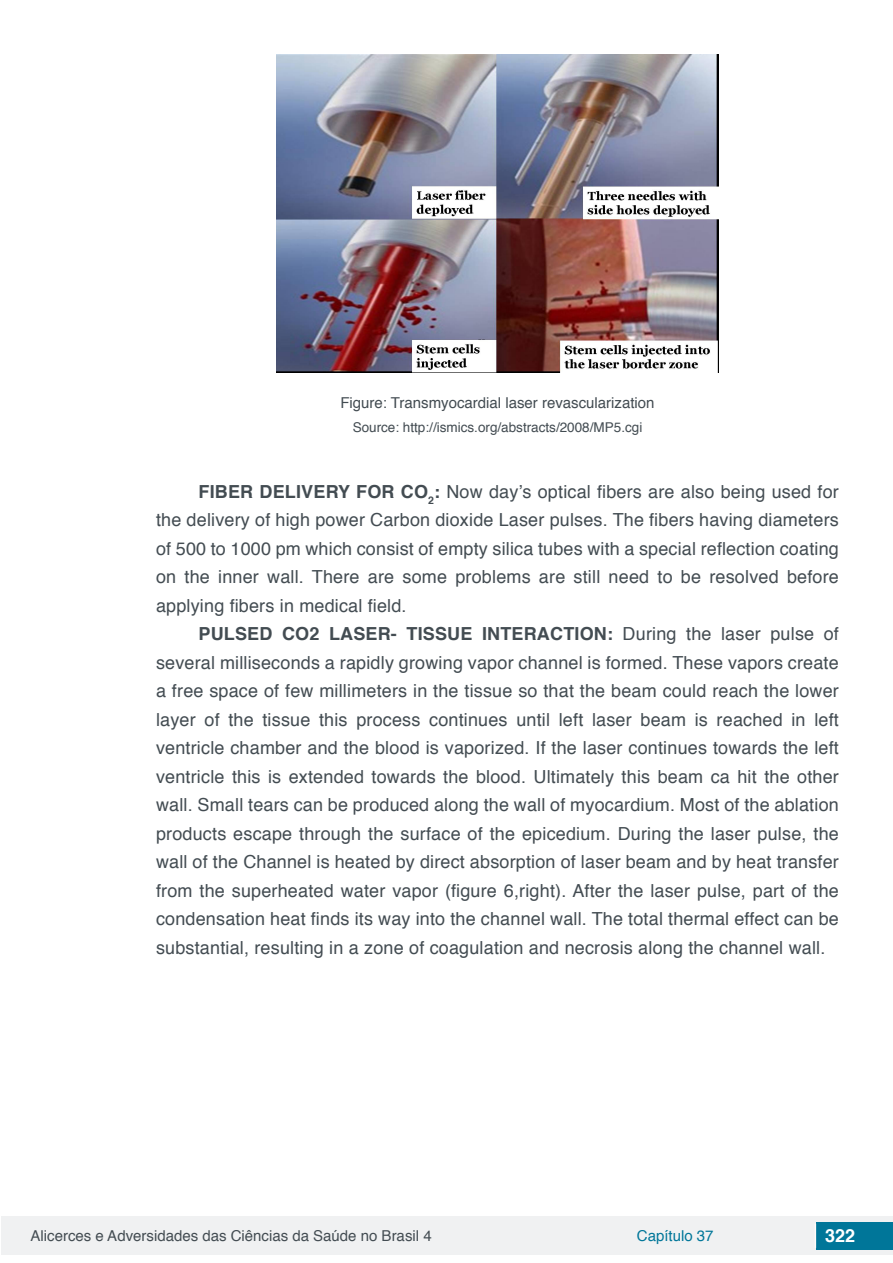
<style>
.page{position:relative;width:893px;height:1263px;background:#fff}
.page>*{position:absolute;margin:0;border:0;box-sizing:border-box;transform-origin:0 0}
.txt{font:18px/28.5px "Helvetica";letter-spacing:.01em;color:#434c52;text-align:justify}
.t1{font:700 18px "Helvetica";color:#fff}
.info_tab_gra_imag{font:15px "Helvetica";color:#434c52}
.t2{font:15px "Helvetica";color:#007699}
.fonte_tab_gra_imag{font:13.5px "Helvetica";color:#434c52}
.s1{font-weight:700}
</style>
<div class="page">
<div style="left:1px;top:1216px;width:891px;height:38px;background:#f0f1f2"></div>
<div style="left:816px;top:1222px;width:77px;height:27px;background:#007699"></div>
<svg style="left:815px;top:1224px;width:1px;height:24px"></svg>
<img style="left:277px;top:54px;width:441px;height:318px">
<p class="info_tab_gra_imag" style="left:340px;top:391px;width:316px">Figure: Transmyocardial laser revascularization</p>
<p class="fonte_tab_gra_imag" style="left:353px;top:417px;width:291px">Source: http://ismics.org/abstracts/2008/MP5.cgi</p>
<p class="txt" style="left:156px;top:478px;width:684px;text-indent:43px"><span class="s1">FIBER DELIVERY FOR CO</span><sub>2</sub><span class="s1">:</span> Now day’s optical fibers are also being used for the delivery of high power Carbon dioxide Laser pulses. The fibers having diameters of 500 to 1000 pm which consist of empty silica tubes with a special reflection coating on the inner wall. There are some problems are still need to be resolved before applying fibers in medical field.</p>
<p class="txt" style="left:156px;top:620px;width:684px;text-indent:43px"><span class="s1">PULSED CO2 LASER- TISSUE INTERACTION:</span> During the laser pulse of several milliseconds a rapidly growing vapor channel is formed. These vapors create a free space of few millimeters in the tissue so that the beam could reach the lower layer of the tissue this process continues until left laser beam is reached in left ventricle chamber and the blood is vaporized. If the laser continues towards the left ventricle this is extended towards the blood. Ultimately this beam ca hit the other wall. Small tears can be produced along the wall of myocardium. Most of the ablation products escape through the surface of the epicedium. During the laser pulse, the wall of the Channel is heated by direct absorption of laser beam and by heat transfer from the superheated water vapor (figure 6,right). After the laser pulse, part of the condensation heat finds its way into the channel wall. The total thermal effect can be substantial, resulting in a zone of coagulation and necrosis along the channel wall.</p>
<p class="info_tab_gra_imag" style="left:31px;top:1224px;width:403px">Alicerces e Adversidades das Ciências da Saúde no Brasil 4</p>
<p class="t2" style="left:637px;top:1224px;width:78px">Capítulo 37</p>
<p class="t1" style="left:825px;top:1221px;width:32px">322</p>
</div>
